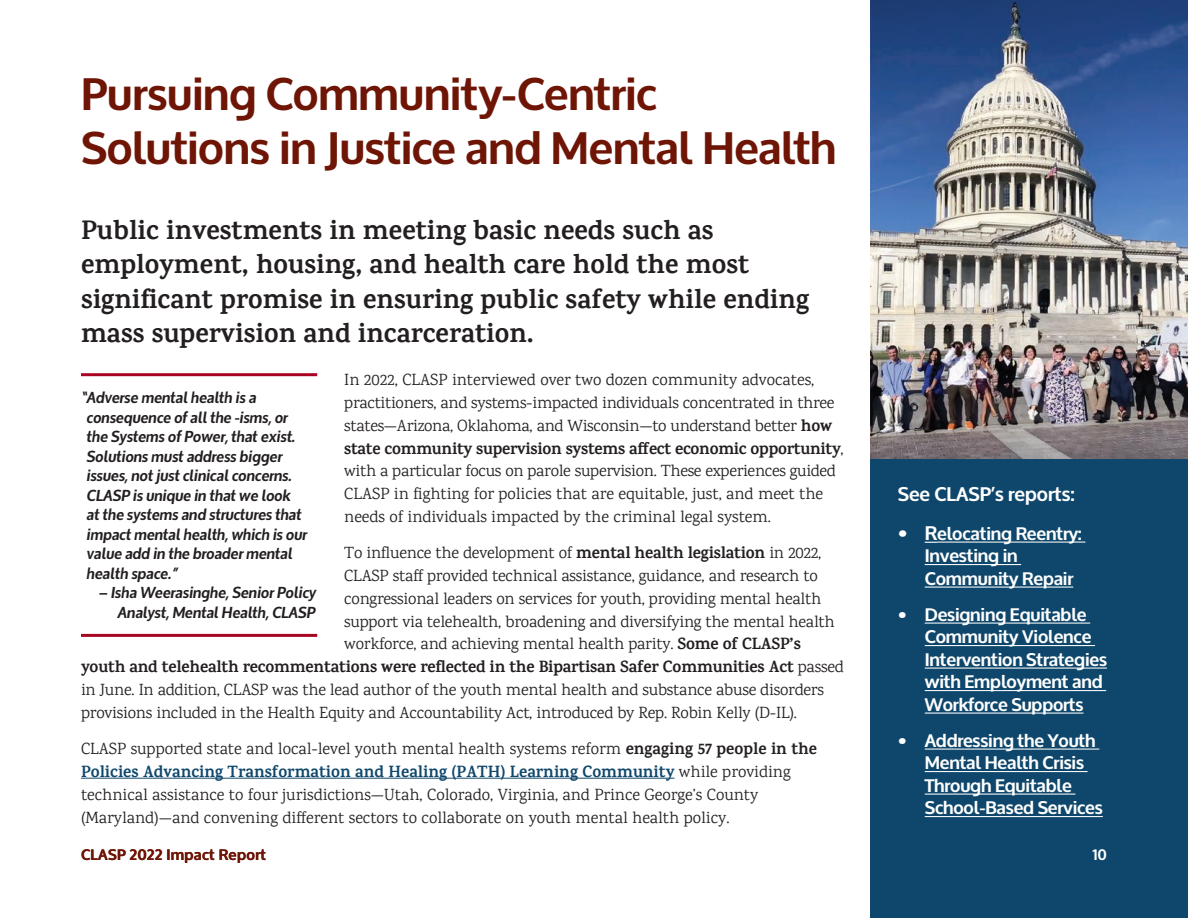
<style>
.page{position:relative;width:1188px;height:918px;background:#fff}
.page>*{position:absolute;margin:0;border:0;box-sizing:border-box;transform-origin:0 0}
.Heading{font:700 45px/54px "Oxygen";letter-spacing:-.005em;color:#6e1506}
.Subheading{font:700 27px/34.5px "Karma";color:#231f20}
.Sidebar{font:700 19.5px "Oxygen";color:#fff}
.t1{font:700 18px/22.5px "Oxygen";letter-spacing:-.01em;color:#fff}
.Body{font:16.5px/22.8px "Karma";letter-spacing:-.01em;color:#231f20}
.Body-2{font:700 16.5px "Karma";letter-spacing:-.01em;color:#231f20}
.Callout_quote{font:italic 700 15.75px/19.5px "Oxygen";color:#231f20}
.t2{font:700 15px "Oxygen";letter-spacing:.02em;color:#6e1506}
.t3{font:700 15px "Oxygen";color:#fff}
.s1{font-weight:700}
.s2{font-weight:400}
.s3{font-weight:700;color:#0e476b}
.s4{font-size:19.5px}
</style>
<div class="page">
<div style="left:871px;top:0;width:317px;height:918px;background:#0e476b"></div>
<hr style="left:81px;top:778px;width:594px;height:1px;background:#0e476b">
<svg style="left:925px;top:542px;width:12px;height:1px"></svg>
<hr style="left:937px;top:542px;width:148px;height:1px;background:#fff">
<hr style="left:925px;top:564px;width:96px;height:1px;background:#fff">
<hr style="left:925px;top:587px;width:148px;height:1px;background:#fff">
<hr style="left:925px;top:623px;width:165px;height:1px;background:#fff">
<hr style="left:925px;top:645px;width:170px;height:1px;background:#fff">
<hr style="left:925px;top:668px;width:182px;height:1px;background:#fff">
<hr style="left:925px;top:690px;width:181px;height:1px;background:#fff">
<hr style="left:925px;top:713px;width:159px;height:1px;background:#fff">
<hr style="left:925px;top:749px;width:174px;height:1px;background:#fff">
<hr style="left:925px;top:771px;width:163px;height:1px;background:#fff">
<hr style="left:925px;top:794px;width:150px;height:1px;background:#fff">
<hr style="left:925px;top:816px;width:178px;height:1px;background:#fff">
<hr style="left:81px;top:373px;width:236px;height:3px;background:#a80524">
<hr style="left:81px;top:634px;width:236px;height:3px;background:#a80524">
<img style="left:871px;top:0;width:317px;height:459px">
<p class="Heading" style="left:81px;top:68px;width:757px">Pursuing Community-Centric<br>Solutions in Justice and Mental Health</p>
<p class="Subheading" style="left:81px;top:212px;width:730px">Public investments in meeting basic needs such as employment, housing, and health care hold the most significant promise in ensuring public safety while ending mass supervision and incarceration.</p>
<p class="Body" style="left:344px;top:368px;width:501px">In 2022, CLASP interviewed over two dozen community advocates, practitioners, and systems-impacted individuals concentrated in three states—Arizona, Oklahoma, and Wisconsin—to understand better <span class="s1">how state community supervision systems affect economic opportunity</span>, with a particular focus on parole supervision. These experiences guided CLASP in fighting for policies that are equitable, just, and meet the needs of individuals impacted by the criminal legal system.</p>
<p class="Body" style="left:344px;top:541px;width:479px">To influence the development of <span class="s1">mental health legislation</span> in 2022,</p>
<p class="Body" style="left:344px;top:564px;width:475px">CLASP staff provided technical assistance, guidance, and research to</p>
<p class="Body" style="left:344px;top:587px;width:479px">congressional leaders on services for youth, providing mental health</p>
<p class="Body" style="left:344px;top:610px;width:492px">support via telehealth, broadening and diversifying the mental health</p>
<p class="Body" style="left:344px;top:632px;width:458px">workforce, and achieving mental health parity. <span class="s1">Some of CLASP’s</span></p>
<p class="Body-2" style="left:81px;top:657px;width:764px">youth and telehealth recommentations were reflected in the Bipartisan Safer Communities Act <span class="s2">passed</span></p>
<p class="Body" style="left:81px;top:678px;width:744px">in June. In addition, CLASP was the lead author of the youth mental health and substance abuse disorders</p>
<p class="Body" style="left:81px;top:701px;width:718px">provisions included in the Health Equity and Accountability Act, introduced by Rep. Robin Kelly (D-IL).</p>
<p class="Body" style="left:81px;top:737px;width:738px">CLASP supported state and local-level youth mental health systems reform <span class="s1">engaging 57 people in the </span><span class="s3">Policies Advancing Transformation and Healing (PATH) Learning Community</span> while providing technical assistance to four jurisdictions—Utah, Colorado, Virginia, and Prince George’s County (Maryland)—and convening different sectors to collaborate on youth mental health policy.</p>
<p class="Callout_quote" style="left:86px;top:388px;width:222px;text-indent:-5px">“Adverse mental health is a consequence of all the -isms, or the Systems of Power, that exist.<br>Solutions must address bigger issues, not just clinical concerns.<br>CLASP is unique in that we look at the systems and structures that impact mental health, which is our value add in the broader mental health space.”</p>
<p class="Callout_quote" style="left:99px;top:583px;width:218px;text-align:right">– Isha Weerasinghe, Senior Policy<br>Analyst, Mental Health, CLASP</p>
<p class="Sidebar" style="left:898px;top:482px;width:179px">See CLASP’s reports:</p>
<p class="t1" style="left:925px;top:523px;width:159px;text-indent:-27px"><span class="s4">• R</span>elocating Reentry:<br>Investing in<br>Community Repair</p>
<p class="t1" style="left:925px;top:604px;width:184px;text-indent:-27px">• Designing Equitable<br>Community Violence<br>Intervention Strategies with Employment and<br>Workforce Supports</p>
<p class="t1" style="left:925px;top:730px;width:180px;text-indent:-27px">• Addressing the Youth<br>Mental Health Crisis<br>Through Equitable<br>School-Based Services</p>
<p class="t2" style="left:81px;top:845px;width:187px">CLASP 2022 Impact Report</p>
<p class="t3" style="left:1092px;top:845px;width:16px">10</p>
</div>
